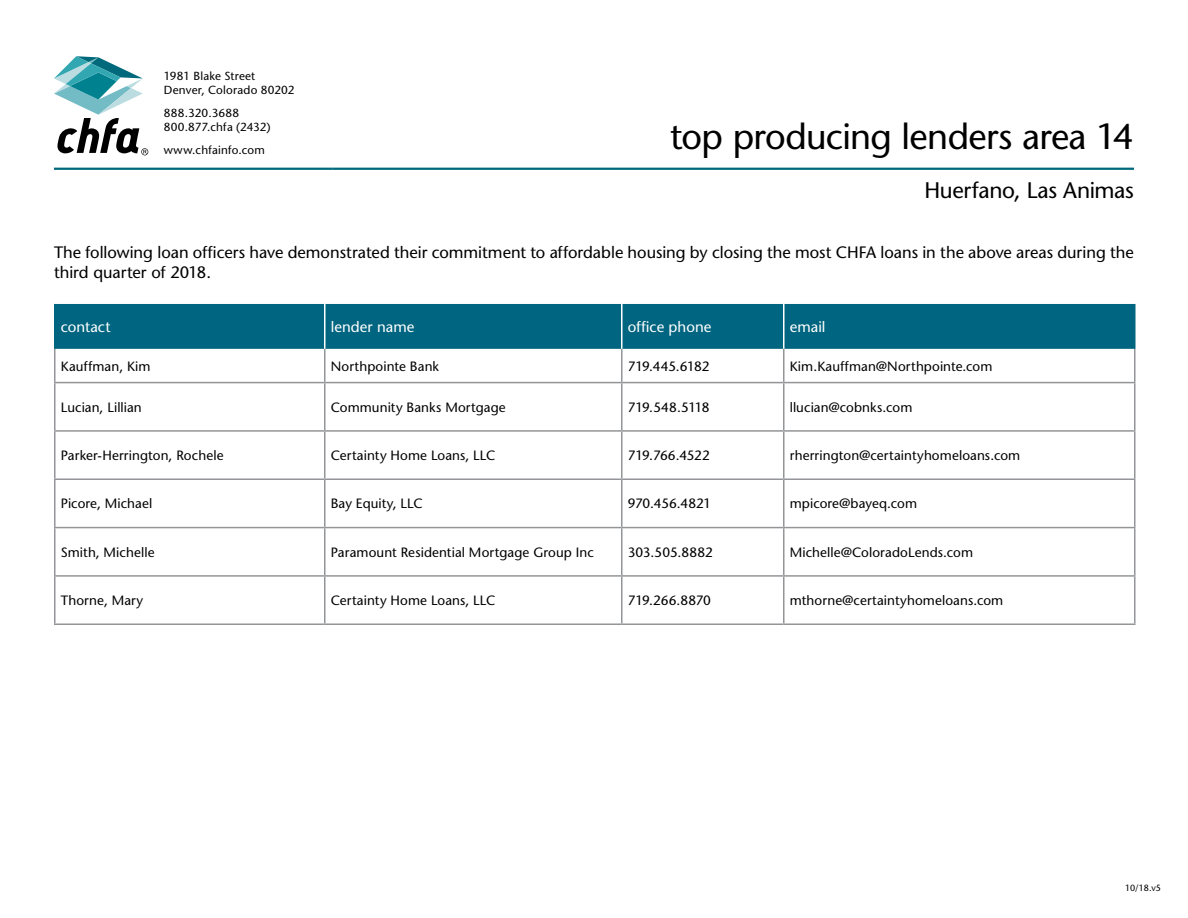
<style>
.page{position:relative;width:1188px;height:918px;background:#fff}
.page>*{position:absolute;margin:0;border:0;box-sizing:border-box;transform-origin:0 0}
.t1{font:500 36px "Stone Sans Std";letter-spacing:-.02em;color:#000}
.t2{font:500 22.5px "Stone Sans Std";letter-spacing:-.015em;color:#000}
.t3{font:500 16.5px/19.8px "Stone Sans Std";color:#000}
.t4{font:500 15px "Stone Sans Std";letter-spacing:.005em;color:#fff}
.t5{font:500 13.5px "Stone Sans Std";letter-spacing:.005em;color:#000}
.t6{font:500 13.5px "Stone Sans Std";letter-spacing:-.02em;color:#000}
.t7{font:500 13.5px "Stone Sans Std";letter-spacing:-.015em;color:#000}
.t8{font:500 13.5px "Stone Sans Std";letter-spacing:-.04em;color:#000}
.t9{font:500 11.7px/14.1px "Stone Sans Std";letter-spacing:.015em;color:#000}
.t10{font:500 9px "Stone Sans Std";color:#000}
</style>
<div class="page">
<hr style="left:54px;top:168px;width:278px;height:2px;background:#00697c">
<hr style="left:332px;top:168px;width:802px;height:2px;background:#00697c">
<svg style="left:54px;top:56px;width:94px;height:99px"></svg>
<div style="left:56px;top:304px;width:1078px;height:45px;background:#006580"></div>
<hr style="left:324px;top:304px;width:2px;height:45px;background:#fff">
<hr style="left:621px;top:304px;width:1px;height:45px;background:#fff">
<hr style="left:783px;top:304px;width:1px;height:45px;background:#fff">
<hr style="left:54px;top:349px;width:2px;height:33px;background:#939598">
<hr style="left:324px;top:349px;width:2px;height:33px;background:#939598">
<hr style="left:621px;top:349px;width:1px;height:33px;background:#939598">
<hr style="left:783px;top:349px;width:1px;height:33px;background:#939598">
<hr style="left:1134px;top:349px;width:2px;height:33px;background:#939598">
<hr style="left:54px;top:382px;width:271px;height:1px;background:#939598">
<hr style="left:54px;top:383px;width:2px;height:47px;background:#939598">
<hr style="left:325px;top:382px;width:297px;height:1px;background:#939598">
<hr style="left:324px;top:383px;width:2px;height:47px;background:#939598">
<hr style="left:622px;top:382px;width:162px;height:1px;background:#939598">
<hr style="left:621px;top:383px;width:1px;height:47px;background:#939598">
<hr style="left:784px;top:382px;width:352px;height:1px;background:#939598">
<hr style="left:783px;top:383px;width:1px;height:47px;background:#939598">
<hr style="left:1134px;top:383px;width:2px;height:47px;background:#939598">
<hr style="left:54px;top:430px;width:271px;height:2px;background:#939598">
<hr style="left:54px;top:432px;width:2px;height:46px;background:#939598">
<hr style="left:325px;top:430px;width:297px;height:2px;background:#939598">
<hr style="left:324px;top:432px;width:2px;height:46px;background:#939598">
<hr style="left:622px;top:430px;width:162px;height:2px;background:#939598">
<hr style="left:621px;top:432px;width:1px;height:46px;background:#939598">
<hr style="left:784px;top:430px;width:352px;height:2px;background:#939598">
<hr style="left:783px;top:432px;width:1px;height:46px;background:#939598">
<hr style="left:1134px;top:432px;width:2px;height:46px;background:#939598">
<hr style="left:54px;top:478px;width:271px;height:2px;background:#939598">
<hr style="left:54px;top:480px;width:2px;height:47px;background:#939598">
<hr style="left:325px;top:478px;width:297px;height:2px;background:#939598">
<hr style="left:324px;top:480px;width:2px;height:47px;background:#939598">
<hr style="left:622px;top:478px;width:162px;height:2px;background:#939598">
<hr style="left:621px;top:480px;width:1px;height:47px;background:#939598">
<hr style="left:784px;top:478px;width:352px;height:2px;background:#939598">
<hr style="left:783px;top:480px;width:1px;height:47px;background:#939598">
<hr style="left:1134px;top:480px;width:2px;height:47px;background:#939598">
<hr style="left:54px;top:527px;width:271px;height:1px;background:#939598">
<hr style="left:54px;top:528px;width:2px;height:47px;background:#939598">
<hr style="left:325px;top:527px;width:297px;height:1px;background:#939598">
<hr style="left:324px;top:528px;width:2px;height:47px;background:#939598">
<hr style="left:622px;top:527px;width:162px;height:1px;background:#939598">
<hr style="left:621px;top:528px;width:1px;height:47px;background:#939598">
<hr style="left:784px;top:527px;width:352px;height:1px;background:#939598">
<hr style="left:783px;top:528px;width:1px;height:47px;background:#939598">
<hr style="left:1134px;top:528px;width:2px;height:47px;background:#939598">
<hr style="left:54px;top:575px;width:271px;height:2px;background:#939598">
<hr style="left:54px;top:577px;width:2px;height:46px;background:#939598">
<hr style="left:325px;top:575px;width:297px;height:2px;background:#939598">
<hr style="left:324px;top:577px;width:2px;height:46px;background:#939598">
<hr style="left:622px;top:575px;width:162px;height:2px;background:#939598">
<hr style="left:621px;top:577px;width:1px;height:46px;background:#939598">
<hr style="left:784px;top:575px;width:352px;height:2px;background:#939598">
<hr style="left:783px;top:577px;width:1px;height:46px;background:#939598">
<hr style="left:1134px;top:577px;width:2px;height:46px;background:#939598">
<hr style="left:54px;top:623px;width:271px;height:2px;background:#939598">
<hr style="left:325px;top:623px;width:297px;height:2px;background:#939598">
<hr style="left:622px;top:623px;width:162px;height:2px;background:#939598">
<hr style="left:784px;top:623px;width:352px;height:2px;background:#939598">
<hr style="left:54px;top:304px;width:2px;height:45px;background:#006580">
<hr style="left:1134px;top:304px;width:2px;height:45px;background:#006580">
<p class="t9" style="left:164px;top:69px;width:132px">1981 Blake Street<br>Denver, Colorado 80202</p>
<p class="t9" style="left:164px;top:106px;width:108px">888.320.3688<br>800.877.chfa (2432)</p>
<p class="t9" style="left:164px;top:143px;width:103px">www.chfainfo.com</p>
<h1 class="t1" style="left:670px;top:115px;width:465px">top producing lenders area 14</h1>
<h2 class="t2" style="left:924px;top:176px;width:211px">Huerfano, Las Animas</h2>
<p class="t3" style="left:54px;top:242px;width:1081px">The following loan officers have demonstrated their commitment to affordable housing by closing the most CHFA loans in the above areas during the third quarter of 2018.</p>
<p class="t4" style="left:61px;top:318px;width:51px">contact</p>
<p class="t4" style="left:331px;top:318px;width:85px">lender name</p>
<p class="t4" style="left:628px;top:318px;width:85px">office phone</p>
<p class="t4" style="left:790px;top:318px;width:37px">email</p>
<p class="t5" style="left:61px;top:358px;width:91px">Kauffman, Kim</p>
<p class="t5" style="left:331px;top:358px;width:110px">Northpointe Bank</p>
<p class="t6" style="left:628px;top:358px;width:83px">719.445.6182</p>
<p class="t5" style="left:790px;top:358px;width:204px">Kim.Kauffman@Northpointe.com</p>
<p class="t5" style="left:61px;top:399px;width:83px">Lucian, Lillian</p>
<p class="t5" style="left:331px;top:399px;width:177px">Community Banks Mortgage</p>
<p class="t8" style="left:628px;top:399px;width:83px">719.548.5118</p>
<p class="t5" style="left:790px;top:399px;width:124px">llucian@cobnks.com</p>
<p class="t5" style="left:61px;top:447px;width:164px">Parker-Herrington, Rochele</p>
<p class="t5" style="left:331px;top:447px;width:166px">Certainty Home Loans, LLC</p>
<p class="t6" style="left:628px;top:447px;width:84px">719.766.4522</p>
<p class="t5" style="left:790px;top:447px;width:232px">rherrington@certaintyhomeloans.com</p>
<p class="t5" style="left:61px;top:496px;width:93px">Picore, Michael</p>
<p class="t5" style="left:331px;top:496px;width:93px">Bay Equity, LLC</p>
<p class="t7" style="left:628px;top:496px;width:85px">970.456.4821</p>
<p class="t5" style="left:790px;top:496px;width:129px">mpicore@bayeq.com</p>
<p class="t5" style="left:61px;top:544px;width:95px">Smith, Michelle</p>
<p class="t5" style="left:331px;top:544px;width:265px">Paramount Residential Mortgage Group Inc</p>
<p class="t5" style="left:628px;top:544px;width:87px">303.505.8882</p>
<p class="t5" style="left:790px;top:544px;width:185px">Michelle@ColoradoLends.com</p>
<p class="t5" style="left:61px;top:592px;width:84px">Thorne, Mary</p>
<p class="t5" style="left:331px;top:592px;width:166px">Certainty Home Loans, LLC</p>
<p class="t7" style="left:628px;top:592px;width:85px">719.266.8870</p>
<p class="t5" style="left:790px;top:592px;width:215px">mthorne@certaintyhomeloans.com</p>
<p class="t10" style="left:1125px;top:883px;width:37px">10/18.v5</p>
</div>
